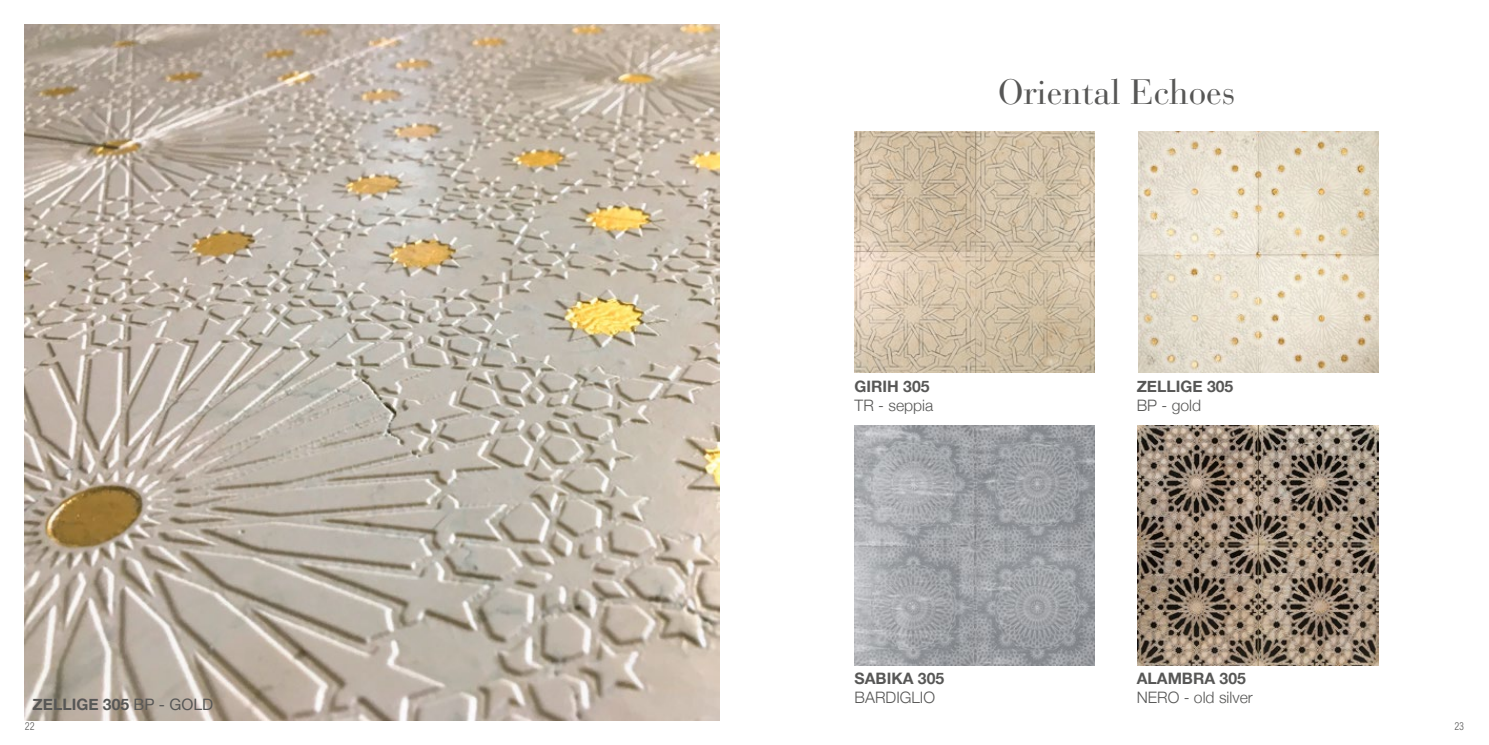
<style>
.page{position:relative;width:1489px;height:745px;background:#fff}
.page>*{position:absolute;margin:0;border:0;box-sizing:border-box;transform-origin:0 0}
.t1{font:35px "Bauer Bodoni";color:#575756}
.t2{font:700 15.75px "Helvetica Neue";color:#575756}
.t3{font:300 15.75px "Helvetica Neue";color:#575756}
.t4{font:300 condensed 10.5px "Swiss 721 BT";color:#575756}
.s1{font-weight:400}
</style>
<div class="page">
<img style="left:25px;top:25px;width:694px;height:694px">
<img style="left:854px;top:131px;width:240px;height:241px">
<img style="left:854px;top:425px;width:240px;height:240px">
<img style="left:1138px;top:131px;width:240px;height:241px">
<img style="left:1137px;top:425px;width:240px;height:240px">
<h1 class="t1" style="left:998px;top:71px;width:239px">Oriental Echoes</h1>
<p class="t2" style="left:854px;top:377px;width:76px">GIRIH 305</p>
<p class="t3" style="left:854px;top:396px;width:80px">TR - seppia</p>
<p class="t2" style="left:1136px;top:377px;width:98px">ZELLIGE 305</p>
<p class="t3" style="left:1136px;top:396px;width:66px">BP - gold</p>
<p class="t2" style="left:854px;top:668px;width:91px">SABIKA 305</p>
<p class="t3" style="left:854px;top:687px;width:81px">BARDIGLIO</p>
<p class="t2" style="left:1136px;top:668px;width:111px">ALAM BRA 305</p>
<p class="t3" style="left:1136px;top:687px;width:118px">NERO - old silver</p>
<p class="t2" style="left:33px;top:694px;width:149px">ZELLIGE 305 <span class="s1">BP - gold</span></p>
<p class="t4" style="left:25px;top:719px;width:11px">22</p>
<p class="t4" style="left:1454px;top:719px;width:11px">23</p>
</div>
